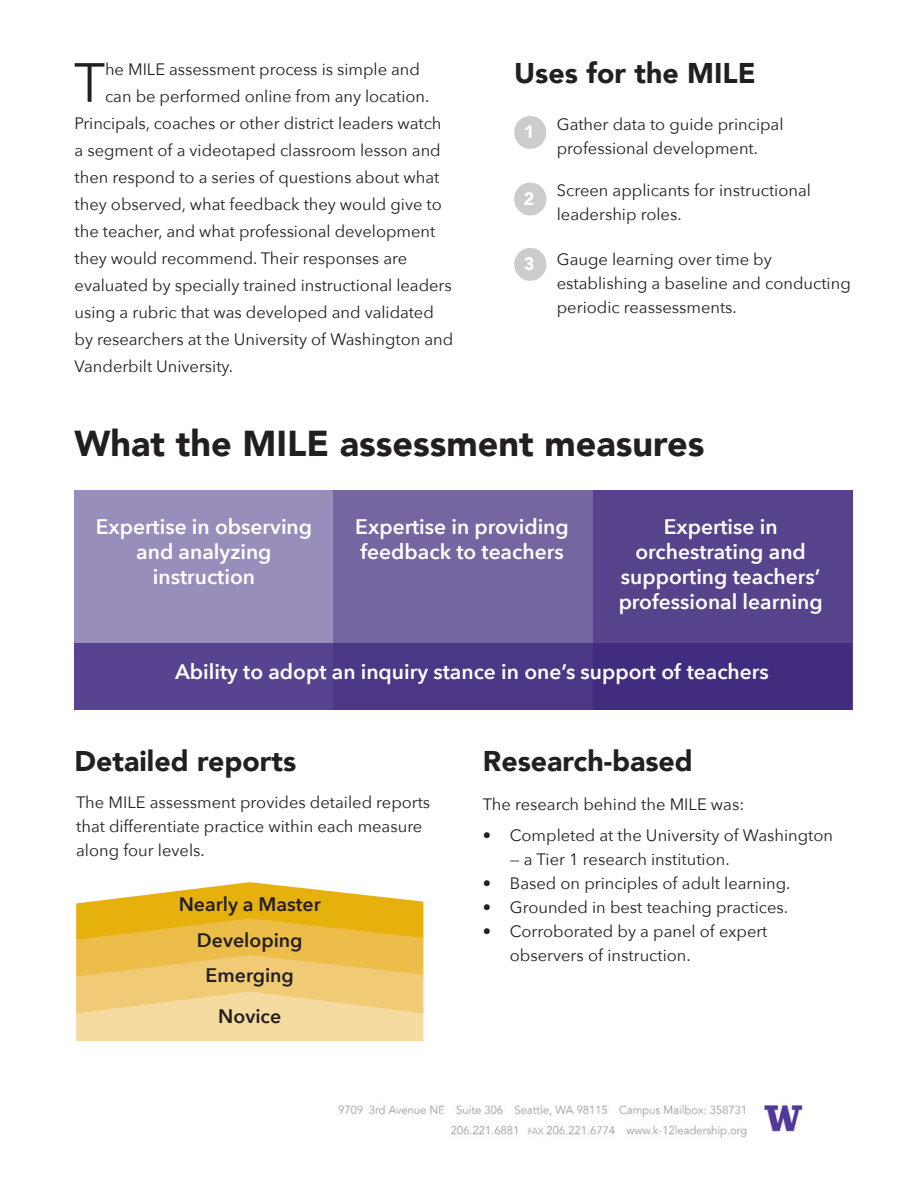
<style>
.page{position:relative;width:918px;height:1188px;background:#fff}
.page>*{position:absolute;margin:0;border:0;box-sizing:border-box;transform-origin:0 0}
.t1{font:54.6px "Avenir Next";color:#231f20}
.t2{font:900 36px "Avenir";color:#231f20}
.t3{font:900 28.5px "Avenir";color:#231f20}
.t4{font:600 21px/25.2px "Avenir Next";color:#fff;text-align:center}
.t5{font:600 19.5px "Avenir Next";color:#231f20}
.t6{font:900 18px "Avenir";color:#fff}
.t7{font:16.5px/24px "Avenir Next";color:#231f20}
</style>
<div class="page">
<svg style="left:76px;top:882px;width:347px;height:159px"></svg>
<div style="left:75px;top:490px;width:259px;height:220px;background:#988dbb"></div>
<div style="left:334px;top:490px;width:259px;height:220px;background:#7565a1"></div>
<div style="left:593px;top:490px;width:259px;height:220px;background:#56438b"></div>
<div style="left:75px;top:643px;width:777px;height:67px;background:#4c3786"></div>
<div style="left:514px;top:116px;width:32px;height:33px;background:#ccc;border-radius:50%"></div>
<div style="left:514px;top:182px;width:32px;height:33px;background:#ccc;border-radius:50%"></div>
<div style="left:514px;top:248px;width:32px;height:33px;background:#ccc;border-radius:50%"></div>
<img style="left:338px;top:1103px;width:465px;height:35px">
<p class="t1" style="left:74px;top:37px;width:33px">T</p>
<p class="t7" style="left:105px;top:56px;width:316px">he MILE assessment process is simple and</p>
<p class="t7" style="left:105px;top:83px;width:326px">can be performed online from any location.</p>
<p class="t7" style="left:75px;top:110px;width:368px">Principals, coaches or other district leaders watch</p>
<p class="t7" style="left:75px;top:137px;width:368px">a segment of a videotaped classroom lesson and</p>
<p class="t7" style="left:75px;top:164px;width:366px">then respond to a series of questions about what</p>
<p class="t7" style="left:75px;top:191px;width:369px">they observed, what feedback they would give to</p>
<p class="t7" style="left:75px;top:218px;width:362px">the teacher, and what professional development</p>
<p class="t7" style="left:75px;top:245px;width:334px">they would recommend. Their responses are</p>
<p class="t7" style="left:75px;top:272px;width:379px">evaluated by specially trained instructional leaders</p>
<p class="t7" style="left:75px;top:299px;width:361px">using a rubric that was developed and validated</p>
<p class="t7" style="left:75px;top:326px;width:380px">by researchers at the University of Washington and</p>
<p class="t7" style="left:75px;top:353px;width:160px">Vanderbilt University.</p>
<p class="t3" style="left:514px;top:48px;width:243px">Uses for the MILE</p>
<p class="t6" style="left:524px;top:117px;width:12px">1</p>
<p class="t6" style="left:524px;top:183px;width:12px">2</p>
<p class="t6" style="left:524px;top:249px;width:12px">3</p>
<p class="t7" style="left:557px;top:111px;width:228px">Gather data to guide principal professional development.</p>
<p class="t7" style="left:557px;top:178px;width:256px">Screen applicants for instructional leadership roles.</p>
<p class="t7" style="left:557px;top:247px;width:295px">Gauge learning over time by establishing a baseline and conducting periodic reassessments.</p>
<p class="t2" style="left:75px;top:412px;width:631px">What the MILE assessment measures</p>
<p class="t4" style="left:96px;top:513px;width:218px">Expertise in observing and analyzing instruction</p>
<p class="t4" style="left:355px;top:513px;width:215px;text-align:left">Expertise in providing feedback to teachers</p>
<p class="t4" style="left:619px;top:513px;width:206px">Expertise in orchestrating and supporting teachers’ professional learning</p>
<p class="t4" style="left:175px;top:659px;width:595px">Ability to adopt an inquiry stance in one’s support of teachers</p>
<p class="t3" style="left:75px;top:737px;width:223px">Detailed reports</p>
<p class="t3" style="left:483px;top:737px;width:212px">Research-based</p>
<p class="t7" style="left:483px;top:792px;width:263px">The research behind the MILE was:</p>
<p class="t7" style="left:483px;top:822px;width:352px">• Completed at the University of Washington</p>
<p class="t7" style="left:510px;top:846px;width:221px">— a Tier 1 research institution.</p>
<p class="t7" style="left:483px;top:870px;width:309px">• Based on principles of adult learning.</p>
<p class="t7" style="left:483px;top:894px;width:307px">• Grounded in best teaching practices.</p>
<p class="t7" style="left:510px;top:918px;width:259px;text-indent:-27px">• Corroborated by a panel of expert observers of instruction.</p>
<p class="t7" style="left:76px;top:790px;width:356px">The MILE assessment provides detailed reports that differentiate practice within each measure along four levels.</p>
<p class="t5" style="left:179px;top:887px;width:144px">Nearly a Master</p>
<p class="t5" style="left:197px;top:924px;width:107px">Developing</p>
<p class="t5" style="left:206px;top:958px;width:90px">Emerging</p>
<p class="t5" style="left:218px;top:1000px;width:65px">Novice</p>
</div>
